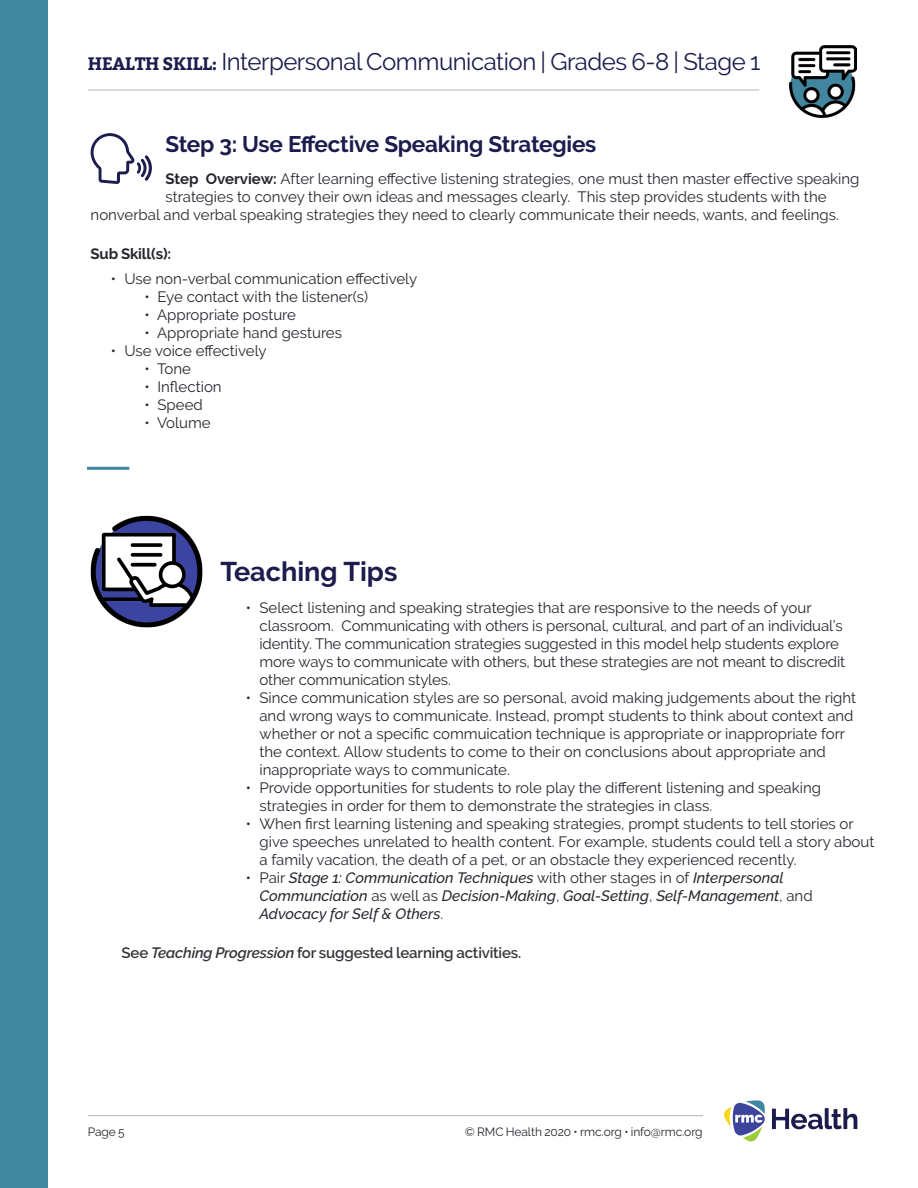
<style>
.page{position:relative;width:918px;height:1188px;background:#fff}
.page>*{position:absolute;margin:0;border:0;box-sizing:border-box;transform-origin:0 0}
.Teaching_Tips{font:700 27px "Raleway";color:#1c1c4d}
.t1{font:24px "Raleway";letter-spacing:-.02em;color:#1c1c4d}
.Bullets{font:700 22.5px "Raleway";letter-spacing:-.01em;color:#1c1c4d}
.Bullets-2{font:15px/18px "Raleway";color:#26272e}
.t2{font:italic 500 15px/18px "Raleway";color:#26272e}
.t3{font:600 15px "Raleway";letter-spacing:-.01em;color:#36353b}
.Bold_Body_Text_Heade{font:700 15px "Raleway";letter-spacing:-.01em;color:#26272e}
.t4{font:12px "Raleway";letter-spacing:-.01em;color:#26272e}
.s1{font-family:"Bitter";font-weight:700;font-size:18px}
.s2{font-weight:700}
.s3{font-weight:400;font-style:normal}
.s4{font-style:italic}
</style>
<div class="page">
<div style="left:0;top:0;width:47px;height:1188px;background:#40879f"></div>
<svg style="left:724px;top:1100px;width:41px;height:42px"></svg>
<svg style="left:772px;top:1108px;width:85px;height:21px"></svg>
<hr style="left:88px;top:1115px;width:615px;height:1px;background:#b4b5b8">
<hr style="left:88px;top:90px;width:671px;height:1px;background:#b4b5b8">
<img style="left:790px;top:46px;width:66px;height:72px">
<hr style="left:87px;top:467px;width:42px;height:3px;background:#40879f">
<svg style="left:91px;top:133px;width:61px;height:51px"></svg>
<img style="left:90px;top:515px;width:113px;height:113px">
<p class="t1" style="left:88px;top:47px;width:674px"><span class="s1">HEALTH SKILL:</span> Interpersonal Communication | Grades 6-8 | Stage 1</p>
<p class="Bullets" style="left:165px;top:132px;width:433px">Step 3: Use Effective Speaking Strategies</p>
<p class="Bullets-2" style="left:165px;top:170px;width:696px"><span class="s2">Step Overview:</span> After learning effective listening strategies, one must then master effective speaking</p>
<p class="Bullets-2" style="left:165px;top:188px;width:663px">strategies to convey their own ideas and messages clearly. This step provides students with the</p>
<p class="Bullets-2" style="left:91px;top:206px;width:750px">nonverbal and verbal speaking strategies they need to clearly communicate their needs, wants, and feelings.</p>
<p class="Bold_Body_Text_Heade" style="left:91px;top:245px;width:82px">Sub Skill(s):</p>
<p class="Bullets-2" style="left:111px;top:269px;width:308px">• Use non-verbal communication effectively</p>
<p class="Bullets-2" style="left:145px;top:287px;width:225px">• Eye contact with the listener(s)</p>
<p class="Bullets-2" style="left:145px;top:305px;width:153px">• Appropriate posture</p>
<p class="Bullets-2" style="left:145px;top:323px;width:199px">• Appropriate hand gestures</p>
<p class="Bullets-2" style="left:111px;top:341px;width:157px">• Use voice effectively</p>
<p class="Bullets-2" style="left:145px;top:359px;width:48px">• Tone</p>
<p class="Bullets-2" style="left:145px;top:377px;width:79px">• Inflection</p>
<p class="Bullets-2" style="left:145px;top:395px;width:60px">• Speed</p>
<p class="Bullets-2" style="left:145px;top:413px;width:68px">• Volume</p>
<p class="Teaching_Tips" style="left:221px;top:556px;width:179px">Teaching Tips</p>
<p class="Bullets-2" style="left:259px;top:598px;width:587px;text-indent:-14px">• Select listening and speaking strategies that are responsive to the needs of your classroom. Communicating with others is personal, cultural, and part of an individual’s identity. The communication strategies suggested in this model help students explore more ways to communicate with others, but these strategies are not meant to discredit other communication styles.</p>
<p class="Bullets-2" style="left:259px;top:688px;width:598px;text-indent:-14px">• Since communication styles are so personal, avoid making judgements about the right and wrong ways to communicate. Instead, prompt students to think about context and whether or not a specific commuication technique is appropriate or inappropriate forr the context. Allow students to come to their on conclusions about appropriate and inappropriate ways to communicate.</p>
<p class="Bullets-2" style="left:259px;top:778px;width:563px;text-indent:-14px">• Provide opportunities for students to role play the different listening and speaking strategies in order for them to demonstrate the strategies in class.</p>
<p class="Bullets-2" style="left:259px;top:814px;width:617px;text-indent:-14px">• When first learning listening and speaking strategies, prompt students to tell stories or give speeches unrelated to health content. For example, students could tell a story about a family vacation, the death of a pet, or an obstacle they experienced recently.</p>
<p class="t2" style="left:259px;top:868px;width:555px;text-indent:-14px"><span class="s3">• Pair</span> Stage 1: Communication Techniques <span class="s3">with other stages in of</span> Interpersonal<br>Communciation <span class="s3">as well as</span> Decision-Making<span class="s3">,</span> Goal-Setting<span class="s3">,</span> Self-Management<span class="s3">, and<br></span>Advocacy for Self &amp; Others<span class="s3">.</span></p>
<p class="t3" style="left:122px;top:944px;width:401px">See <span class="s4">Teaching Progression</span> for suggested learning activities.</p>
<p class="t4" style="left:88px;top:1125px;width:38px">Page 5</p>
<p class="t4" style="left:465px;top:1125px;width:239px">© RMC Health 2020 • rmc.org • info@rmc.org</p>
</div>
